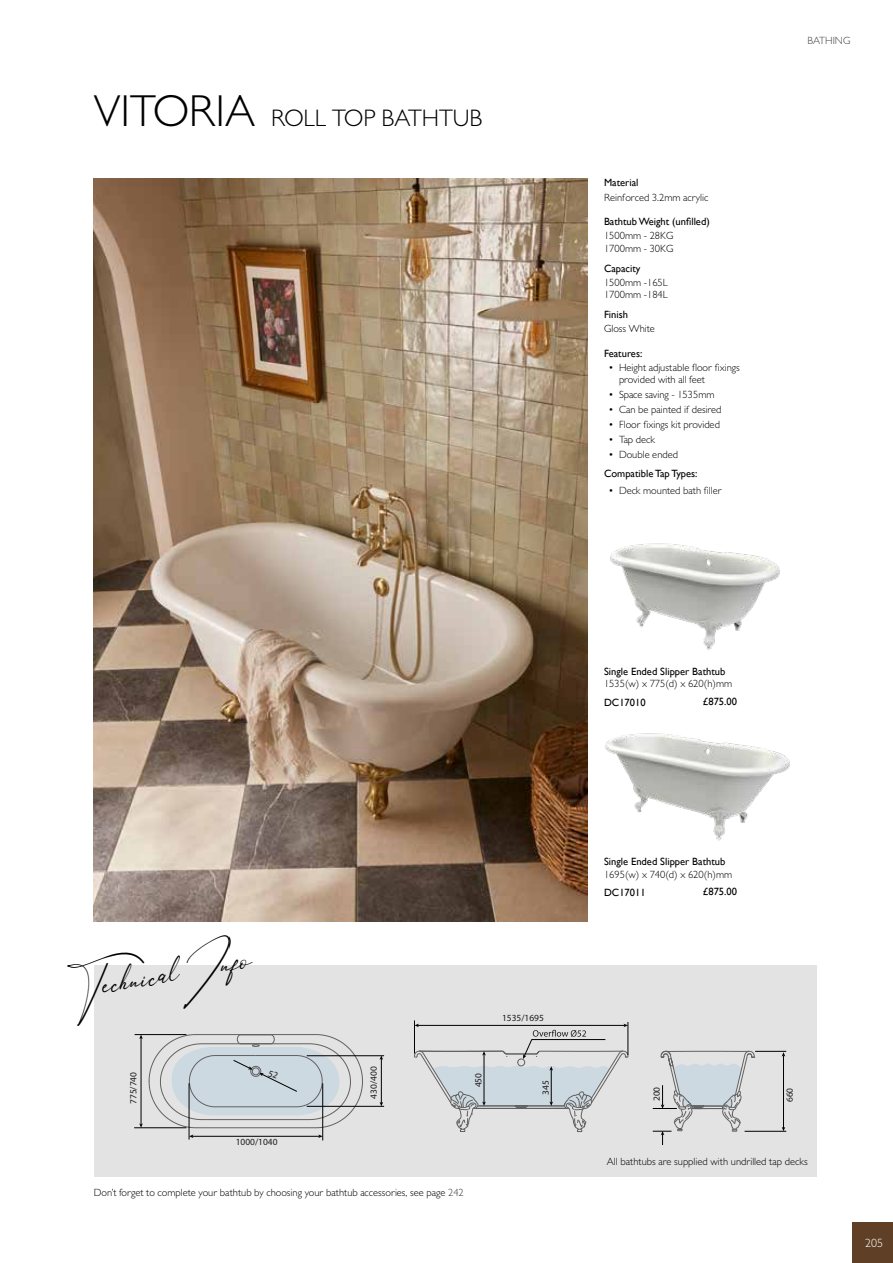
<style>
.page{position:relative;width:893px;height:1263px;background:#fff}
.page>*{position:absolute;margin:0;border:0;box-sizing:border-box;transform-origin:0 0}
.t1{font:27px "Anthoni Signature";color:#000}
.t2{font:300 24px "Gill Sans MT Pro";color:#000}
.t3{font:300 12px "Gill Sans MT Pro";color:#fff}
.t4{font:300 10.5px/12.6px "Gill Sans MT Pro";color:#000}
.t5{font:10.5px "Gill Sans";color:#000}
.t6{font:300 10.5px "Gill Sans MT Pro";color:#42413e}
.t7{font:9.45px "Myriad Pro";color:#231f20}
.s1{font-size:45px}
.s2{color:#3c3c3b}
</style>
<div class="page">
<div style="left:852px;top:1222px;width:41px;height:41px;background:#5f4026"></div>
<img style="left:94px;top:179px;width:493px;height:743px">
<div style="left:94px;top:965px;width:723px;height:212px;background:#e3e3e3"></div>
<img style="left:605px;top:733px;width:185px;height:108px">
<img style="left:610px;top:543px;width:170px;height:107px">
<hr style="left:189px;top:1083px;width:1px;height:56px;background:#000">
<hr style="left:322px;top:1083px;width:1px;height:57px;background:#000">
<hr style="left:307px;top:1106px;width:77px;height:1px;background:#000">
<hr style="left:307px;top:1055px;width:77px;height:1px;background:#000">
<hr style="left:381px;top:1058px;width:1px;height:45px;background:#000">
<svg style="left:380px;top:1102px;width:3px;height:4px"></svg>
<svg style="left:380px;top:1055px;width:3px;height:5px"></svg>
<hr style="left:192px;top:1136px;width:128px;height:1px;background:#000">
<svg style="left:189px;top:1134px;width:4px;height:4px"></svg>
<svg style="left:318px;top:1134px;width:5px;height:4px"></svg>
<hr style="left:134px;top:1127px;width:52px;height:1px;background:#000">
<hr style="left:135px;top:1034px;width:51px;height:1px;background:#000">
<hr style="left:141px;top:1038px;width:1px;height:87px;background:#000">
<svg style="left:139px;top:1123px;width:4px;height:5px"></svg>
<svg style="left:139px;top:1034px;width:4px;height:5px"></svg>
<hr style="left:628px;top:1022px;width:1px;height:33px;background:#000">
<hr style="left:414px;top:1020px;width:1px;height:33px;background:#000">
<svg style="left:414px;top:1023px;width:214px;height:109px"></svg>
<hr style="left:745px;top:1131px;width:41px;height:1px;background:#000">
<hr style="left:755px;top:1051px;width:31px;height:1px;background:#000">
<hr style="left:783px;top:1055px;width:1px;height:73px;background:#000">
<svg style="left:653px;top:1051px;width:102px;height:94px"></svg>
<svg style="left:149px;top:1034px;width:214px;height:94px"></svg>
<h2 class="t2" style="left:94px;top:104px;width:390px"><span class="s1">VITORIA</span> ROLL TOP BATHTUB</h2>
<p class="t5" style="left:604px;top:177px;width:36px">Material</p>
<p class="t4" style="left:604px;top:191px;width:106px">Reinforced 3.2mm acrylic</p>
<p class="t5" style="left:604px;top:215px;width:107px">Bathtub Weight (unfilled)</p>
<p class="t4" style="left:604px;top:229px;width:71px">1500mm - 28KG<br>1700mm - 30KG</p>
<p class="t5" style="left:604px;top:262px;width:38px">Capacity</p>
<p class="t4" style="left:604px;top:276px;width:65px">1500mm -165L<br>1700mm -184L</p>
<p class="t5" style="left:604px;top:309px;width:26px">Finish</p>
<p class="t4" style="left:604px;top:322px;width:52px">Gloss White</p>
<p class="t5" style="left:604px;top:347px;width:40px">Features:</p>
<p class="t4" style="left:619px;top:361px;width:122px;line-height:12px;text-indent:-10px">• Height adjustable floor fixings provided with all feet</p>
<p class="t4" style="left:608px;top:388px;width:108px">• Space saving - 1535mm</p>
<p class="t4" style="left:608px;top:403px;width:115px">• Can be painted if desired</p>
<p class="t4" style="left:608px;top:418px;width:113px">• Floor fixings kit provided</p>
<p class="t4" style="left:608px;top:433px;width:48px">• Tap deck</p>
<p class="t4" style="left:608px;top:448px;width:71px">• Double ended</p>
<p class="t5" style="left:604px;top:468px;width:95px">Compatible Tap Types:</p>
<p class="t4" style="left:608px;top:484px;width:115px">• Deck mounted bath filler</p>
<p class="t6" style="left:807px;top:34px;width:44px">BATHING</p>
<p class="t5" style="left:604px;top:665px;width:123px">Single Ended Slipper Bathtub</p>
<p class="t4" style="left:604px;top:677px;width:130px">1535(w) x 775(d) x 620(h)mm</p>
<p class="t5" style="left:604px;top:696px;width:43px">DC17010</p>
<p class="t5" style="left:703px;top:695px;width:36px">£875.00</p>
<h1 class="t1" style="left:68px;top:968px;width:183px;rotate:-10deg">Technical Info</h1>
<p class="t7" style="left:368px;top:1099px;width:34px;rotate:-90deg">430/400</p>
<p class="t7" style="left:127px;top:1104px;width:34px;rotate:-90deg">775/740</p>
<p class="t7" style="left:472px;top:1087px;width:16px;rotate:-90deg">450</p>
<p class="t7" style="left:236px;top:1136px;width:43px">1000/1040</p>
<p class="t4" style="left:94px;top:1186px;width:372px">Don’t forget to complete your bathtub by choosing your bathtub accessories, see page <span class="s2">242</span></p>
<p class="t7" style="left:502px;top:1012px;width:43px">1535/1695</p>
<p class="t7" style="left:540px;top:1095px;width:16px;rotate:-90deg">345</p>
<p class="t5" style="left:604px;top:855px;width:123px">Single Ended Slipper Bathtub</p>
<p class="t4" style="left:604px;top:867px;width:130px">1695(w) x 740(d) x 620(h)mm</p>
<p class="t5" style="left:604px;top:886px;width:43px">DC17011</p>
<p class="t5" style="left:703px;top:885px;width:36px">£875.00</p>
<p class="t7" style="left:651px;top:1101px;width:16px;rotate:-90deg">200</p>
<p class="t7" style="left:784px;top:1102px;width:16px;rotate:-90deg">660</p>
<p class="t4" style="left:607px;top:1155px;width:202px">All bathtubs are supplied with undrilled tap decks</p>
<p class="t3" style="left:865px;top:1236px;width:19px">205</p>
</div>
